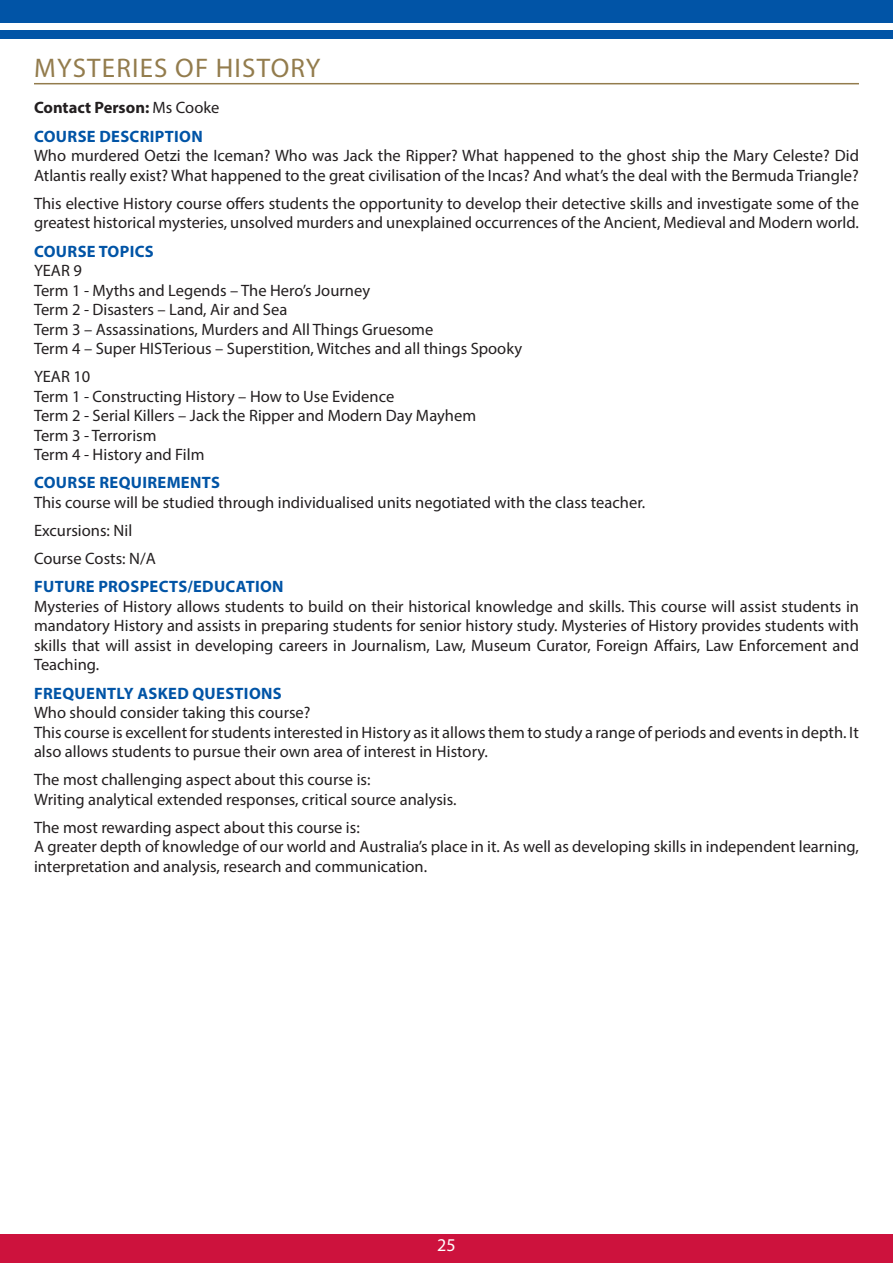
<style>
.page{position:relative;width:893px;height:1263px;background:#fff}
.page>*{position:absolute;margin:0;border:0;box-sizing:border-box;transform-origin:0 0}
.Heading_1{font:27px "Myriad Pro";letter-spacing:.045em;color:#937c4d}
.t1{font:18px "Myriad Pro";color:#fff}
.Paragraph_Body{font:16.5px/19.5px "Myriad Pro";color:#231f20}
.Paragrapaph_Semi_bol{font:16.5px "Myriad Pro";color:#231f20}
.Sub_Head_10{font:700 16.5px "Myriad Pro";letter-spacing:.02em;color:#0154a6}
.Paragraph_Body-2{font:700 16.5px "Myriad Pro";color:#231f20}
.s1{font-weight:400}
</style>
<div class="page">
<div style="left:0;top:1234px;width:893px;height:29px;background:#cd123d"></div>
<div style="left:0;top:0;width:893px;height:22px;background:#0154a6"></div>
<div style="left:0;top:31px;width:893px;height:8px;background:#0154a6"></div>
<hr style="left:34px;top:83px;width:825px;height:1px;background:#937c4d">
<p class="Heading_1" style="left:34px;top:51px;width:288px">MYSTERIES OF HISTORY</p>
<p class="Paragraph_Body-2" style="left:34px;top:97px;width:187px">Contact Person: <span class="s1">Ms Cooke</span></p>
<p class="Sub_Head_10" style="left:34px;top:125px;width:170px">COURSE DESCRIPTION</p>
<p class="Paragraph_Body" style="left:34px;top:146px;width:826px">Who murdered Oetzi the Iceman? Who was Jack the Ripper? What happened to the ghost ship the Mary Celeste? Did<br>Atlantis really exist? What happened to the great civilisation of the Incas? And what’s the deal with the Bermuda Triangle?</p>
<p class="Paragraph_Body" style="left:34px;top:193px;width:826px">This elective History course offers students the opportunity to develop their detective skills and investigate some of the greatest historical mysteries, unsolved murders and unexplained occurrences of the Ancient, Medieval and Modern world.</p>
<p class="Sub_Head_10" style="left:34px;top:240px;width:121px">COURSE TOPICS</p>
<p class="Paragrapaph_Semi_bol" style="left:34px;top:260px;width:49px">YEAR 9</p>
<p class="Paragraph_Body" style="left:34px;top:280px;width:338px">Term 1 - Myths and Legends – The Hero’s Journey</p>
<p class="Paragraph_Body" style="left:34px;top:300px;width:255px">Term 2 - Disasters – Land, Air and Sea</p>
<p class="Paragraph_Body" style="left:34px;top:319px;width:401px">Term 3 – Assassinations, Murders and All Things Gruesome</p>
<p class="Paragraph_Body" style="left:34px;top:339px;width:490px">Term 4 – Super HISTerious – Superstition, Witches and all things Spooky</p>
<p class="Paragrapaph_Semi_bol" style="left:34px;top:366px;width:58px">YEAR 10</p>
<p class="Paragraph_Body" style="left:34px;top:386px;width:362px">Term 1 - Constructing History – How to Use Evidence</p>
<p class="Paragraph_Body" style="left:34px;top:406px;width:444px">Term 2 - Serial Killers – Jack the Ripper and Modern Day Mayhem</p>
<p class="Paragraph_Body" style="left:34px;top:425px;width:124px">Term 3 - Terrorism</p>
<p class="Paragraph_Body" style="left:34px;top:445px;width:172px">Term 4 - History and Film</p>
<p class="Sub_Head_10" style="left:34px;top:472px;width:187px">COURSE REQUIREMENTS</p>
<p class="Paragraph_Body" style="left:34px;top:492px;width:613px">This course will be studied through individualised units negotiated with the class teacher.</p>
<p class="Paragraph_Body" style="left:34px;top:520px;width:100px">Excursions: Nil</p>
<p class="Paragraph_Body" style="left:34px;top:548px;width:123px">Course Costs: N/A</p>
<p class="Sub_Head_10" style="left:34px;top:576px;width:251px">FUTURE PROSPECTS/EDUCATION</p>
<p class="Paragraph_Body" style="left:34px;top:596px;width:826px;text-align:justify">Mysteries of History allows students to build on their historical knowledge and skills. This course will assist students in mandatory History and assists in preparing students for senior history study. Mysteries of History provides students with skills that will assist in developing careers in Journalism, Law, Museum Curator, Foreign Affairs, Law Enforcement and Teaching.</p>
<p class="Sub_Head_10" style="left:34px;top:682px;width:249px">FREQUENTLY ASKED QUESTIONS</p>
<p class="Paragrapaph_Semi_bol" style="left:34px;top:702px;width:278px">Who should consider taking this course?</p>
<p class="Paragraph_Body" style="left:34px;top:722px;width:826px">This course is excellent for students interested in History as it allows them to study a range of periods and events in depth. It also allows students to pursue their own area of interest in History.</p>
<p class="Paragrapaph_Semi_bol" style="left:34px;top:769px;width:338px">The most challenging aspect about this course is:</p>
<p class="Paragraph_Body" style="left:34px;top:789px;width:424px">Writing analytical extended responses, critical source analysis.</p>
<p class="Paragrapaph_Semi_bol" style="left:34px;top:817px;width:327px">The most rewarding aspect about this course is:</p>
<p class="Paragraph_Body" style="left:34px;top:836px;width:826px">A greater depth of knowledge of our world and Australia’s place in it. As well as developing skills in independent learning, interpretation and analysis, research and communication.</p>
<p class="t1" style="left:437px;top:1233px;width:20px">25</p>
</div>
